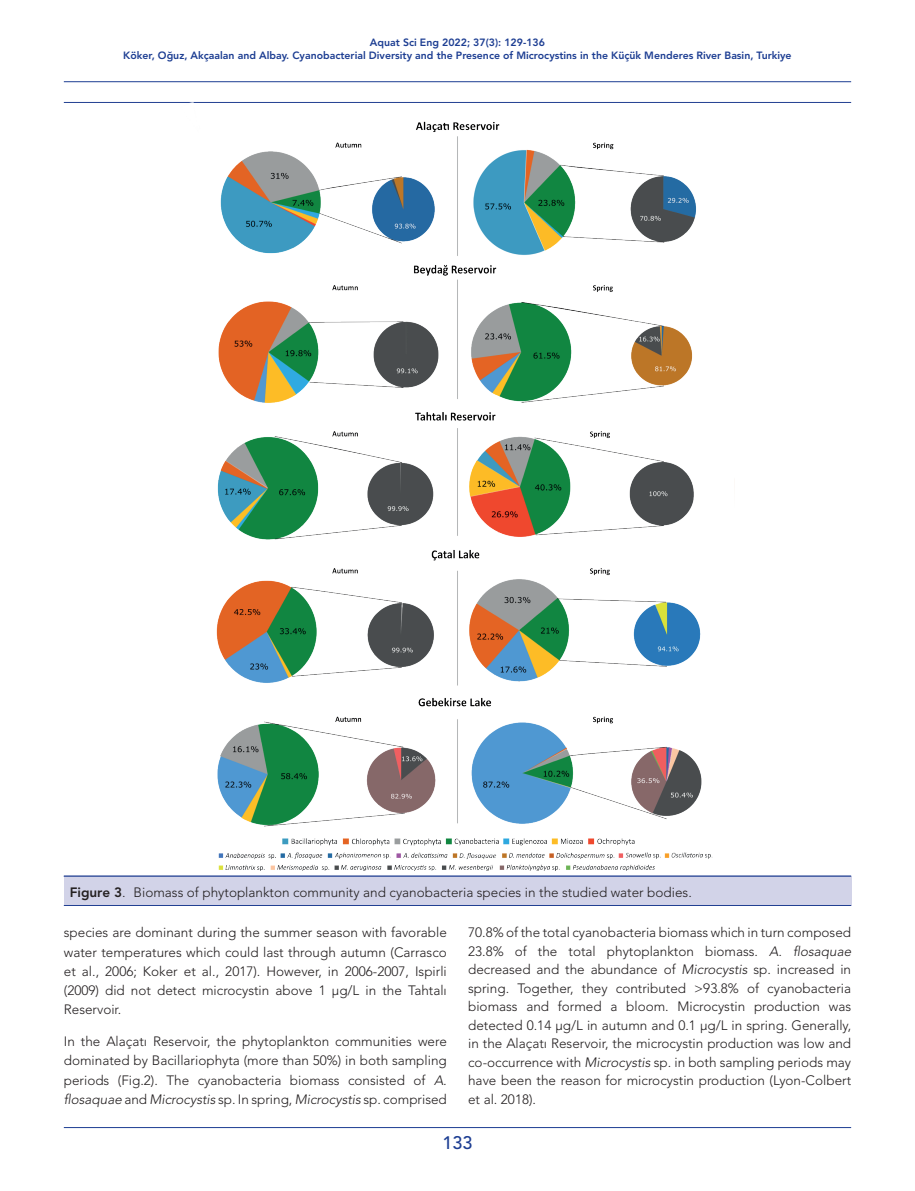
<style>
.page{position:relative;width:915px;height:1191px;background:#fff}
.page>*{position:absolute;margin:0;border:0;box-sizing:border-box;transform-origin:0 0}
.t1{font:500 18px "Avenir LT Std";color:#1c3d92}
.t2{font:300 13.5px/18.5px "Avenir LT Std";color:#231f20;text-align:justify}
.t3{font:800 10.5px/12.6px "Avenir LT Std";color:#1c3d92;text-align:center}
.s1{font-weight:800}
.s2{font-style:italic}
</style>
<div class="page">
<hr style="left:64px;top:1127px;width:786px;height:1px;background:#1c3d92">
<hr style="left:64px;top:81px;width:786px;height:1px;background:#1c3d92">
<hr style="left:64px;top:102px;width:786px;height:1px;background:#224092">
<hr style="left:64px;top:875px;width:786px;height:1px;background:#224092">
<img style="left:189px;top:102px;width:524px;height:768px">
<div style="left:64px;top:876px;width:786px;height:30px;background:#d2d3e8"></div>
<hr style="left:64px;top:876px;width:786px;height:1px;background:#224092">
<hr style="left:64px;top:905px;width:786px;height:1px;background:#224092">
<p class="t3" style="left:123px;top:36px;width:669px">Aquat Sci Eng 2022; 37(3): 129-136<br>Köker, Oğuz, Akçaalan and Albay. Cyanobacterial Diversity and the Presence of Microcystins in the Küçük Menderes River Basin, Turkiye</p>
<p class="t2" style="left:70px;top:882px;width:623px"><span class="s1">Figure 3</span>. Biomass of phytoplankton community and cyanobacteria species in the studied water bodies.</p>
<p class="t2" style="left:64px;top:923px;width:384px;line-height:19.2px">species are dominant during the summer season with favorable water temperatures which could last through autumn (Carrasco et al., 2006; Koker et al., 2017). However, in 2006-2007, Ispirli (2009) did not detect microcystin above 1 µg/L in the Tahtalı Reservoir.</p>
<p class="t2" style="left:64px;top:1031px;width:384px;line-height:19.2px">In the Alaçatı Reservoir, the phytoplankton communities were dominated by Bacillariophyta (more than 50%) in both sampling periods (Fig.2). The cyanobacteria biomass consisted of <span class="s2">A. flosaquae</span> and <span class="s2">Microcystis</span> sp. In spring, <span class="s2">Microcystis</span> sp. comprised</p>
<p class="t2" style="left:468px;top:923px;width:384px">70.8% of the total cyanobacteria biomass which in turn composed 23.8% of the total phytoplankton biomass. <span class="s2">A. flosaquae </span>decreased and the abundance of <span class="s2">Microcystis</span> sp. increased in spring. Together, they contributed &gt;93.8% of cyanobacteria biomass and formed a bloom. Microcystin production was detected 0.14 µg/L in autumn and 0.1 µg/L in spring. Generally, in the Alaçatı Reservoir, the microcystin production was low and co-occurrence with <span class="s2">Microcystis</span> sp. in both sampling periods may have been the reason for microcystin production (Lyon-Colbert et al. 2018).</p>
<h1 class="t1" style="left:442px;top:1132px;width:32px">133</h1>
</div>
